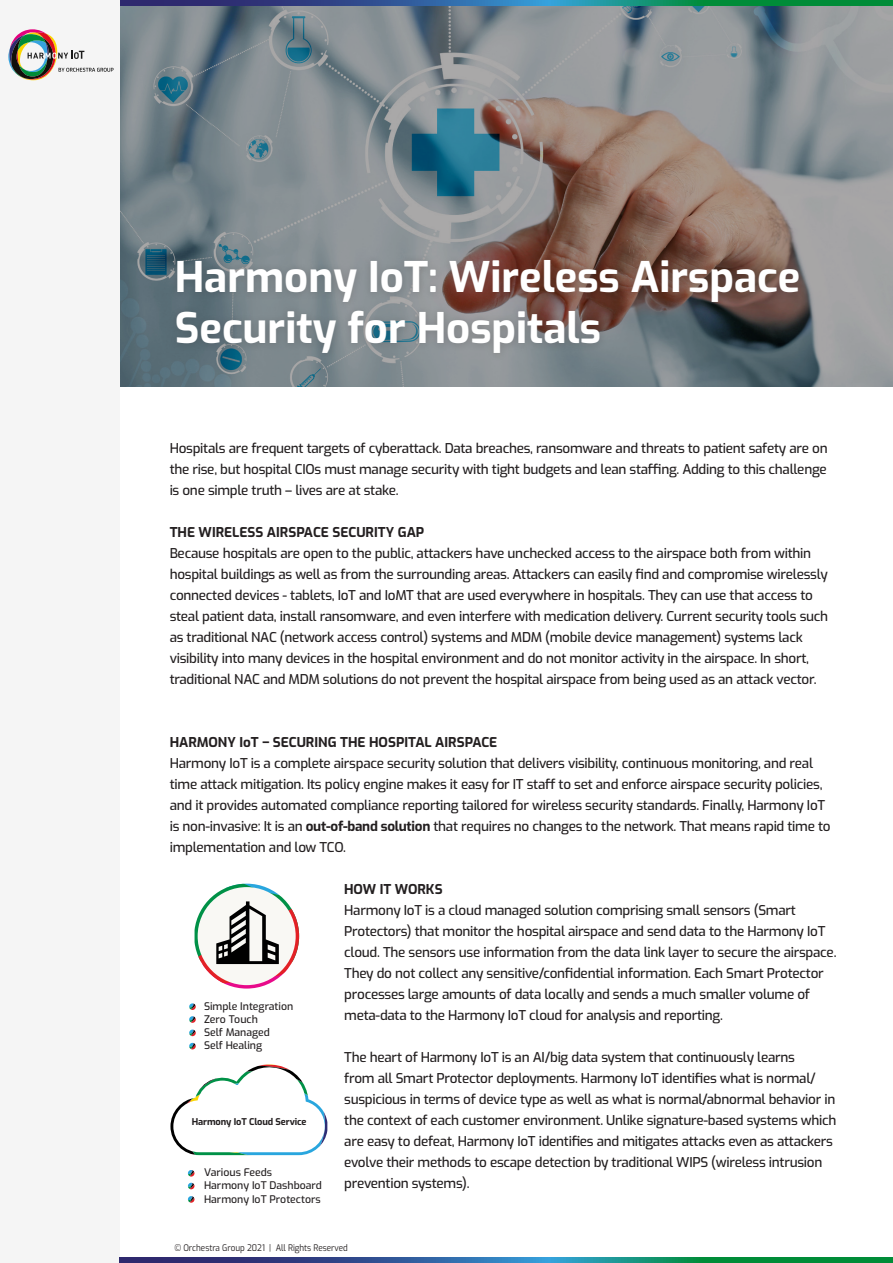
<style>
.page{position:relative;width:893px;height:1263px;background:#fff}
.page>*{position:absolute;margin:0;border:0;box-sizing:border-box;transform-origin:0 0}
.t1{font:700 42px/50.4px "Exo";color:#fff}
.Sub_h{font:500 13.5px/21px "Exo";letter-spacing:-.02em;color:#231f20}
.t2{font:700 13.5px "Exo";color:#231f20}
.t3{font:500 10.5px "Exo";color:#231f20}
.t4{font:700 9.3px "Exo";letter-spacing:-.01em;color:#231f20}
.Body_Text{font:9px "Exo";color:#231f20;scale:.9 1}
.s1{font-weight:700}
</style>
<div class="page">
<div style="left:1px;top:0;width:119px;height:1262px;background:#f5f5f5"></div>
<svg style="left:121px;top:6px;width:772px;height:380px;background:#83898c"></svg>
<div style="left:169px;top:253px;width:637px;height:109px;background:#231f20;opacity:.2"></div>
<svg style="left:195px;top:884px;width:104px;height:104px"></svg>
<svg style="left:170px;top:1064px;width:158px;height:91px"></svg>
<svg style="left:189px;top:1003px;width:7px;height:7px"></svg>
<svg style="left:189px;top:1016px;width:7px;height:7px"></svg>
<svg style="left:189px;top:1029px;width:7px;height:7px"></svg>
<svg style="left:189px;top:1043px;width:7px;height:6px"></svg>
<svg style="left:188px;top:1170px;width:6px;height:6px"></svg>
<svg style="left:188px;top:1183px;width:6px;height:6px"></svg>
<svg style="left:188px;top:1196px;width:6px;height:7px"></svg>
<svg style="left:121px;top:0;width:772px;height:6px;background:#206c79"></svg>
<svg style="left:8px;top:29px;width:106px;height:51px"></svg>
<svg style="left:120px;top:1257px;width:773px;height:6px;background:#206c79"></svg>
<p class="t1" style="left:175px;top:249px;width:627px">Harmony IoT: Wireless Airspace<br>Security for Hospitals</p>
<p class="Sub_h" style="left:170px;top:437px;width:659px;text-align:justify">Hospitals are frequent targets of cyberattack. Data breaches, ransomware and threats to patient safety are on the rise, but hospital CIOs must manage security with tight budgets and lean staffing. Adding to this challenge is one simple truth – lives are at stake.</p>
<p class="t2" style="left:170px;top:522px;width:256px">THE WIRELESS AIRSPACE SECURITY GAP</p>
<p class="Sub_h" style="left:170px;top:542px;width:660px">Because hospitals are open to the public, attackers have unchecked access to the airspace both from within hospital buildings as well as from the surrounding areas. Attackers can easily find and compromise wirelessly connected devices - tablets, IoT and IoMT that are used everywhere in hospitals. They can use that access to steal patient data, install ransomware, and even interfere with medication delivery. Current security tools such as traditional NAC (network access control) systems and MDM (mobile device management) systems lack visibility into many devices in the hospital environment and do not monitor activity in the airspace. In short, traditional NAC and MDM solutions do not prevent the hospital airspace from being used as an attack vector.</p>
<p class="t2" style="left:170px;top:732px;width:329px">HARMONY IoT – SECURING THE HOSPITAL AIRSPACE</p>
<p class="Sub_h" style="left:170px;top:752px;width:662px">Harmony IoT is a complete airspace security solution that delivers visibility, continuous monitoring, and real time attack mitigation. Its policy engine makes it easy for IT staff to set and enforce airspace security policies, and it provides automated compliance reporting tailored for wireless security standards. Finally, Harmony IoT is non-invasive: It is an <span class="s1">out-of-band solution</span> that requires no changes to the network. That means rapid time to implementation and low TCO.</p>
<p class="t3" style="left:204px;top:998px;width:91px">Simple Integration</p>
<p class="t3" style="left:204px;top:1011px;width:55px">Zero Touch</p>
<p class="t3" style="left:204px;top:1024px;width:67px">Self Managed</p>
<p class="t3" style="left:204px;top:1037px;width:60px">Self Healing</p>
<p class="t4" style="left:192px;top:1114px;width:116px">Harmony IoT Cloud Service</p>
<p class="t3" style="left:204px;top:1164px;width:70px">Various Feeds</p>
<p class="t3" style="left:204px;top:1178px;width:119px">Harmony IoT Dashboard</p>
<p class="t3" style="left:204px;top:1191px;width:118px">Harmony IoT Protectors</p>
<p class="t2" style="left:344px;top:879px;width:100px">HOW IT WORKS</p>
<p class="Sub_h" style="left:344px;top:899px;width:494px">Harmony IoT is a cloud managed solution comprising small sensors (Smart Protectors) that monitor the hospital airspace and send data to the Harmony IoT cloud. The sensors use information from the data link layer to secure the airspace.<br>They do not collect any sensitive/confidential information. Each Smart Protector processes large amounts of data locally and sends a much smaller volume of meta-data to the Harmony IoT cloud for analysis and reporting.</p>
<p class="Sub_h" style="left:344px;top:1046px;width:494px">The heart of Harmony IoT is an AI/big data system that continuously learns<br>from all Smart Protector deployments. Harmony IoT identifies what is normal/ suspicious in terms of device type as well as what is normal/abnormal behavior in the context of each customer environment. Unlike signature-based systems which are easy to defeat, Harmony IoT identifies and mitigates attacks even as attackers evolve their methods to escape detection by traditional WIPS (wireless intrusion prevention systems).</p>
<p class="Body_Text" style="left:174px;top:1241px;width:194px">© Orchestra Group 2021 | All Rights Reserved</p>
</div>
